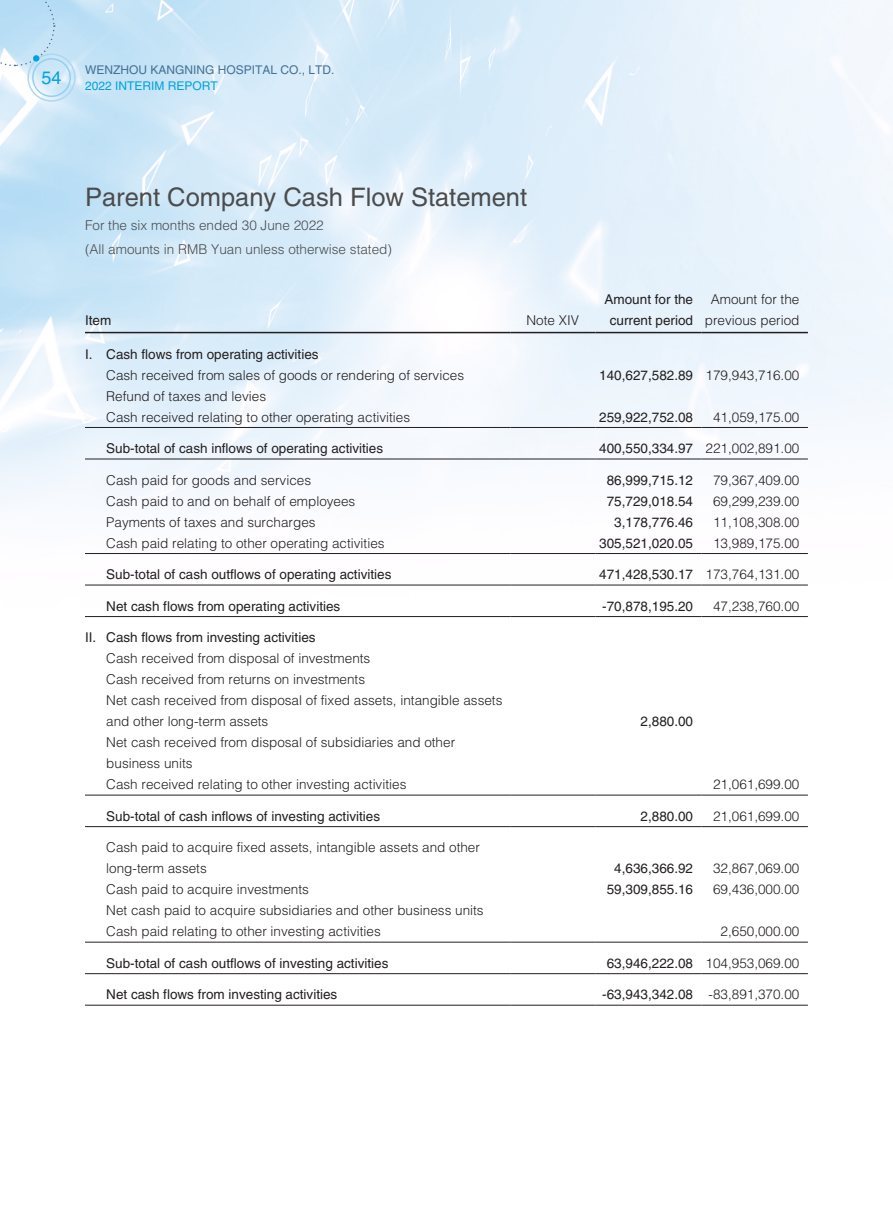
<style>
.page{position:relative;width:893px;height:1212px;background:#fff}
.page>*{position:absolute;margin:0;border:0;box-sizing:border-box;transform-origin:0 0}
.t1{font:25.5px "Helvetica LT Std";color:#4b4c4d}
.t2{font:18px "Helvetica LT Std";color:#00a2df}
.t3{font:300 13.5px/21px "Helvetica LT Std";color:#231f20}
.t4{font:13.5px/21px "Helvetica LT Std";color:#231f20;text-align:center}
.t5{font:300 13.5px/24px "Helvetica LT Std";color:#4b4c4d}
.t6{font:12px "Helvetica LT Std";color:#457196}
.t7{font:12px "Helvetica LT Std";color:#00a2df}
.s1{font-weight:300}
.s2{font-weight:400}
</style>
<div class="page">
<img style="left:0;top:0;width:893px;height:1005px">
<div style="left:27px;top:53px;width:49px;height:49px;border:2px solid #acd8f3;border-radius:50%"></div>
<svg style="left:0;top:0;width:55px;height:67px;background:#bedff4"></svg>
<div style="left:32px;top:58px;width:39px;height:39px;border:2px solid #94d0f0;border-radius:50%"></div>
<div style="left:33px;top:55px;width:6px;height:7px;background:#00a2df;border-radius:50%"></div>
<hr style="left:85px;top:332px;width:425px;height:1px;background:#231f20">
<hr style="left:510px;top:332px;width:85px;height:1px;background:#231f20">
<hr style="left:595px;top:332px;width:107px;height:1px;background:#231f20">
<hr style="left:702px;top:332px;width:106px;height:1px;background:#231f20">
<hr style="left:85px;top:427px;width:425px;height:1px;background:#231f20">
<hr style="left:510px;top:427px;width:85px;height:1px;background:#231f20">
<hr style="left:595px;top:427px;width:107px;height:1px;background:#231f20">
<hr style="left:702px;top:427px;width:106px;height:1px;background:#231f20">
<hr style="left:85px;top:459px;width:425px;height:1px;background:#231f20">
<hr style="left:510px;top:459px;width:85px;height:1px;background:#231f20">
<hr style="left:595px;top:459px;width:107px;height:1px;background:#231f20">
<hr style="left:702px;top:459px;width:106px;height:1px;background:#231f20">
<hr style="left:85px;top:553px;width:425px;height:1px;background:#231f20">
<hr style="left:510px;top:553px;width:85px;height:1px;background:#231f20">
<hr style="left:595px;top:553px;width:107px;height:1px;background:#231f20">
<hr style="left:702px;top:553px;width:106px;height:1px;background:#231f20">
<hr style="left:85px;top:585px;width:425px;height:1px;background:#231f20">
<hr style="left:510px;top:585px;width:85px;height:1px;background:#231f20">
<hr style="left:595px;top:585px;width:107px;height:1px;background:#231f20">
<hr style="left:702px;top:585px;width:106px;height:1px;background:#231f20">
<hr style="left:85px;top:616px;width:425px;height:1px;background:#231f20">
<hr style="left:510px;top:616px;width:85px;height:1px;background:#231f20">
<hr style="left:595px;top:616px;width:107px;height:1px;background:#231f20">
<hr style="left:702px;top:616px;width:106px;height:1px;background:#231f20">
<hr style="left:85px;top:795px;width:425px;height:1px;background:#231f20">
<hr style="left:510px;top:795px;width:85px;height:1px;background:#231f20">
<hr style="left:595px;top:795px;width:107px;height:1px;background:#231f20">
<hr style="left:702px;top:795px;width:106px;height:1px;background:#231f20">
<hr style="left:85px;top:826px;width:425px;height:1px;background:#231f20">
<hr style="left:510px;top:826px;width:85px;height:1px;background:#231f20">
<hr style="left:595px;top:826px;width:107px;height:1px;background:#231f20">
<hr style="left:702px;top:826px;width:106px;height:1px;background:#231f20">
<hr style="left:85px;top:942px;width:425px;height:1px;background:#231f20">
<hr style="left:510px;top:942px;width:85px;height:1px;background:#231f20">
<hr style="left:595px;top:942px;width:107px;height:1px;background:#231f20">
<hr style="left:702px;top:942px;width:106px;height:1px;background:#231f20">
<hr style="left:85px;top:973px;width:425px;height:1px;background:#231f20">
<hr style="left:510px;top:973px;width:85px;height:1px;background:#231f20">
<hr style="left:595px;top:973px;width:107px;height:1px;background:#231f20">
<hr style="left:702px;top:973px;width:106px;height:1px;background:#231f20">
<hr style="left:85px;top:1005px;width:425px;height:1px;background:#231f20">
<hr style="left:510px;top:1005px;width:85px;height:1px;background:#231f20">
<hr style="left:595px;top:1005px;width:107px;height:1px;background:#231f20">
<hr style="left:702px;top:1005px;width:106px;height:1px;background:#231f20">
<h2 class="t2" style="left:42px;top:67px;width:22px">54</h2>
<p class="t6" style="left:85px;top:63px;width:251px">WENZHOU KANGNING HOSPITAL CO., LTD.</p>
<p class="t7" style="left:85px;top:79px;width:134px">2022 INTERIM REPORT</p>
<h1 class="t1" style="left:85px;top:183px;width:444px">Parent Company Cash Flow Statement</h1>
<p class="t5" style="left:85px;top:213px;width:308px">For the six months ended 30 June 2022<br>(All amounts in RMB Yuan unless otherwise stated)</p>
<p class="t4" style="left:85px;top:310px;width:28px">Item</p>
<p class="t3" style="left:526px;top:310px;width:54px">Note XIV</p>
<p class="t4" style="left:605px;top:289px;width:90px">Amount for the current period</p>
<p class="t3" style="left:705px;top:289px;width:96px;text-align:center">Amount for the previous period</p>
<p class="t4" style="left:85px;top:343px;width:235px">I. Cash flows from operating activities</p>
<p class="t3" style="left:106px;top:364px;width:359px">Cash received from sales of goods or rendering of services</p>
<p class="t4" style="left:599px;top:364px;width:202px">140,627,582.89 <span class="s1">179,943,716.00</span></p>
<p class="t3" style="left:106px;top:385px;width:305px">Refund of taxes and levies<br>Cash received relating to other operating activities</p>
<p class="t4" style="left:599px;top:406px;width:95px">259,922,752.08</p>
<p class="t3" style="left:713px;top:406px;width:88px">41,059,175.00</p>
<p class="t4" style="left:106px;top:438px;width:278px">Sub-total of cash inflows of operating activities</p>
<p class="t4" style="left:599px;top:438px;width:202px">400,550,334.97 <span class="s1">221,002,891.00</span></p>
<p class="t3" style="left:106px;top:469px;width:206px">Cash paid for goods and services</p>
<p class="t4" style="left:607px;top:469px;width:88px">86,999,715.12</p>
<p class="t3" style="left:713px;top:469px;width:88px">79,367,409.00</p>
<p class="t3" style="left:106px;top:490px;width:251px">Cash paid to and on behalf of employees</p>
<p class="t4" style="left:607px;top:490px;width:88px">75,729,018.54</p>
<p class="t3" style="left:713px;top:490px;width:88px">69,299,239.00</p>
<p class="t3" style="left:106px;top:511px;width:211px">Payments of taxes and surcharges</p>
<p class="t4" style="left:614px;top:511px;width:80px">3,178,776.46</p>
<p class="t3" style="left:713px;top:511px;width:88px">11,108,308.00</p>
<p class="t3" style="left:106px;top:532px;width:280px">Cash paid relating to other operating activities</p>
<p class="t4" style="left:599px;top:532px;width:95px">305,521,020.05</p>
<p class="t3" style="left:713px;top:532px;width:88px">13,989,175.00</p>
<p class="t4" style="left:106px;top:564px;width:287px">Sub-total of cash outflows of operating activities</p>
<p class="t4" style="left:599px;top:564px;width:202px">471,428,530.17 <span class="s1">173,764,131.00</span></p>
<p class="t4" style="left:106px;top:595px;width:236px">Net cash flows from operating activities</p>
<p class="t4" style="left:602px;top:595px;width:92px">-70,878,195.20</p>
<p class="t3" style="left:713px;top:595px;width:88px">47,238,760.00</p>
<p class="t4" style="left:85px;top:627px;width:232px">II. Cash flows from investing activities</p>
<p class="t3" style="left:106px;top:648px;width:398px">Cash received from disposal of investments<br>Cash received from returns on investments<br>Net cash received from disposal of fixed assets, intangible assets and other long-term assets</p>
<p class="t4" style="left:641px;top:711px;width:54px">2,880.00</p>
<p class="t3" style="left:106px;top:732px;width:350px">Net cash received from disposal of subsidiaries and other business units<br>Cash received relating to other investing activities</p>
<p class="t3" style="left:713px;top:774px;width:88px">21,061,699.00</p>
<p class="t4" style="left:106px;top:805px;width:275px">Sub-total of cash inflows of investing activities</p>
<p class="t4" style="left:641px;top:805px;width:54px">2,880.00</p>
<p class="t3" style="left:713px;top:805px;width:88px">21,061,699.00</p>
<p class="t3" style="left:106px;top:837px;width:375px">Cash paid to acquire fixed assets, intangible assets and other long-term assets</p>
<p class="t4" style="left:614px;top:858px;width:80px">4,636,366.92</p>
<p class="t3" style="left:713px;top:858px;width:88px">32,867,069.00</p>
<p class="t3" style="left:106px;top:879px;width:204px">Cash paid to acquire investments</p>
<p class="t4" style="left:607px;top:879px;width:88px">59,309,855.16</p>
<p class="t3" style="left:713px;top:879px;width:88px">69,436,000.00</p>
<p class="t3" style="left:106px;top:900px;width:379px">Net cash paid to acquire subsidiaries and other business units<br>Cash paid relating to other investing activities</p>
<p class="t3" style="left:721px;top:921px;width:80px">2,650,000.00</p>
<p class="t4" style="left:106px;top:952px;width:284px">Sub-total of cash outflows of investing activities</p>
<p class="t3" style="left:607px;top:952px;width:194px"><span class="s2">63,946,222.08</span> 104,953,069.00</p>
<p class="t4" style="left:106px;top:984px;width:233px">Net cash flows from investing activities</p>
<p class="t4" style="left:602px;top:984px;width:199px">-63,943,342.08 <span class="s1">-83,891,370.00</span></p>
</div>
